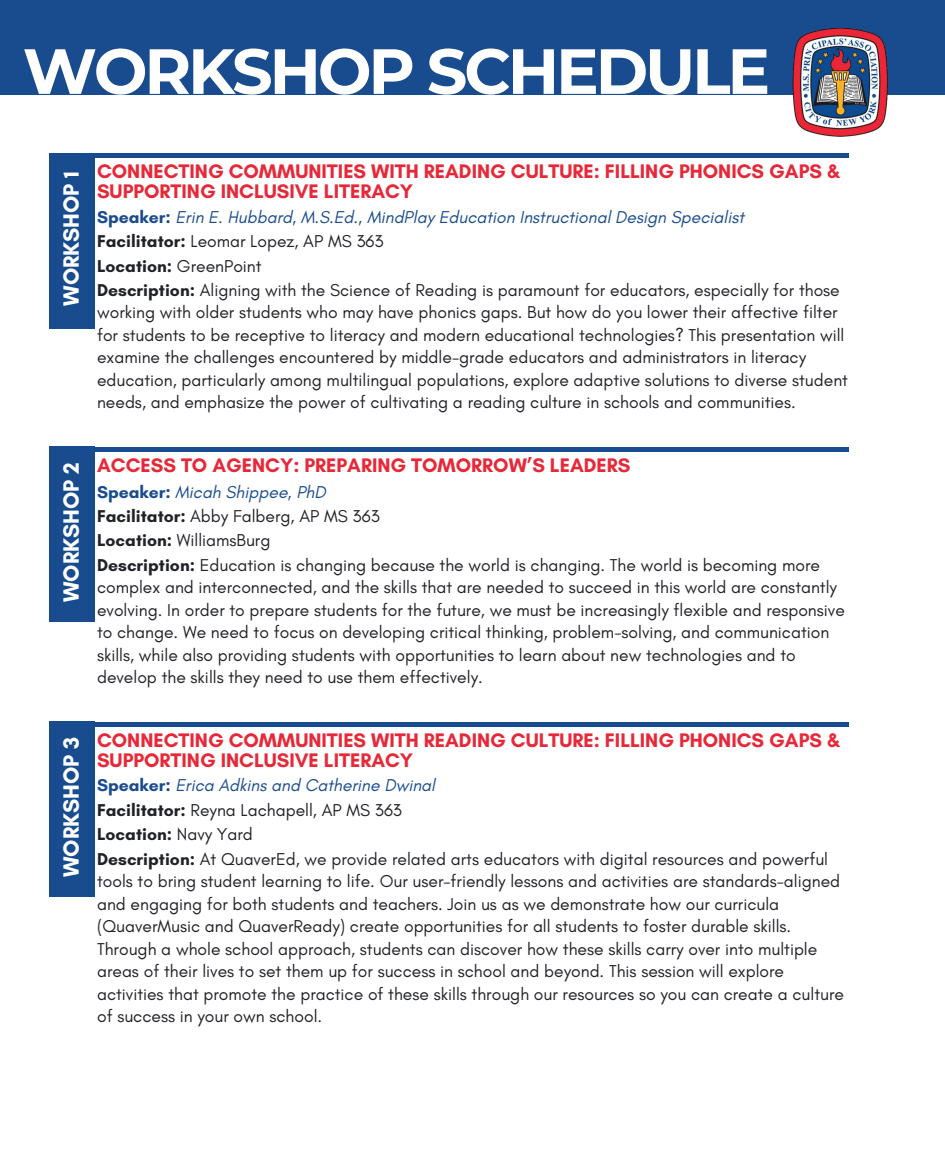
<style>
.page{position:relative;width:945px;height:1170px;background:#fff}
.page>*{position:absolute;margin:0;border:0;box-sizing:border-box;transform-origin:0 0}
.t1{font:700 63.75px "Montserrat";letter-spacing:-.05em;color:#fff}
.t2{font:700 22.5px "Glacial Indifference";color:#fff}
.t3{font:700 20px/19.8px "Glacial Indifference";color:#e72838}
.t4{font:17.5px/22.5px "Glacial Indifference";color:#212227}
.t5{font:italic 17.5px "Glacial Indifference";color:#194c8e}
.t6{font:700 17.5px "Glacial Indifference";color:#212227}
.s1{font-weight:700;font-style:normal}
.s2{font-weight:700}
.s3{font-weight:400}
</style>
<div class="page">
<div style="left:93px;top:153px;width:756px;height:5px;background:#194c8e"></div>
<div style="left:0;top:0;width:945px;height:95px;background:#194c8e"></div>
<img style="left:792px;top:29px;width:96px;height:107px">
<div style="left:49px;top:153px;width:45px;height:175px;background:#194c8e"></div>
<div style="left:93px;top:447px;width:756px;height:5px;background:#194c8e"></div>
<div style="left:49px;top:447px;width:45px;height:175px;background:#194c8e"></div>
<hr style="left:93px;top:722px;width:756px;height:4px;background:#194c8e">
<div style="left:49px;top:722px;width:45px;height:175px;background:#194c8e"></div>
<h1 class="t1" style="left:23px;top:32px;width:749px">WORKSHOP SCHEDULE</h1>
<p class="t2" style="left:58px;top:306px;width:136px;rotate:-90deg">WORKSHOP 1</p>
<p class="t2" style="left:58px;top:602px;width:142px;rotate:-90deg">WORKSHOP 2</p>
<p class="t3" style="left:97px;top:162px;width:745px">CONNECTING COMMUNITIES WITH READING CULTURE: FILLING PHONICS GAPS &amp;<br>SUPPORTING INCLUSIVE LITERACY</p>
<p class="t5" style="left:97px;top:206px;width:649px"><span class="s1">Speaker:</span> Erin E. Hubbard, M.S.Ed., MindPlay Education Instructional Design Specialist</p>
<h3 class="t4" style="left:97px;top:230px;width:288px"><span class="s2">Facilitator:</span> Leomar Lopez, AP MS 363</h3>
<p class="t4" style="left:97px;top:279px;width:752px"><span class="s2">Description:</span> Aligning with the Science of Reading is paramount for educators, especially for those working with older students who may have phonics gaps. But how do you lower their affective filter for students to be receptive to literacy and modern educational technologies? This presentation will examine the challenges encountered by middle-grade educators and administrators in literacy education, particularly among multilingual populations, explore adaptive solutions to diverse student needs, and emphasize the power of cultivating a reading culture in schools and communities.</p>
<p class="t4" style="left:97px;top:254px;width:166px"><span class="s2">Location:</span> GreenPoint</p>
<p class="t3" style="left:97px;top:455px;width:535px">ACCESS TO AGENCY: PREPARING TOMORROW’S LEADERS</p>
<p class="t5" style="left:97px;top:481px;width:230px"><span class="s1">Speaker:</span> Micah Shippee, PhD</p>
<h3 class="t4" style="left:97px;top:505px;width:284px"><span class="s2">Facilitator:</span> Abby Falberg, AP MS 363</h3>
<p class="t4" style="left:97px;top:554px;width:749px"><span class="s2">Description:</span> Education is changing because the world is changing. The world is becoming more complex and interconnected, and the skills that are needed to succeed in this world are constantly evolving. In order to prepare students for the future, we must be increasingly flexible and responsive to change. We need to focus on developing critical thinking, problem-solving, and communication skills, while also providing students with opportunities to learn about new technologies and to develop the skills they need to use them effectively.</p>
<h2 class="t4" style="left:97px;top:529px;width:175px"><span class="s2">Location:</span> WilliamsBurg</h2>
<p class="t2" style="left:58px;top:877px;width:142px;rotate:-90deg">WORKSHOP 3</p>
<p class="t3" style="left:97px;top:730px;width:745px">CONNECTING COMMUNITIES WITH READING CULTURE: FILLING PHONICS GAPS &amp;<br>SUPPORTING INCLUSIVE LITERACY</p>
<p class="t5" style="left:97px;top:775px;width:340px"><span class="s1">Speaker:</span> Erica Adkins and Catherine Dwinal</p>
<h3 class="t4" style="left:97px;top:798px;width:306px"><span class="s2">Facilitator:</span> Reyna Lachapell, AP MS 363</h3>
<p class="t4" style="left:97px;top:847px;width:748px"><span class="s2">Description:</span> At QuaverEd, we provide related arts educators with digital resources and powerful tools to bring student learning to life. Our user-friendly lessons and activities are standards-aligned and engaging for both students and teachers. Join us as we demonstrate how our curricula (QuaverMusic and QuaverReady) create opportunities for all students to foster durable skills.<br>Through a whole school approach, students can discover how these skills carry over into multiple areas of their lives to set them up for success in school and beyond. This session will explore activities that promote the practice of these skills through our resources so you can create a culture of success in your own school.</p>
<h2 class="t6" style="left:97px;top:824px;width:157px">Location: <span class="s3">Navy Yard</span></h2>
</div>
